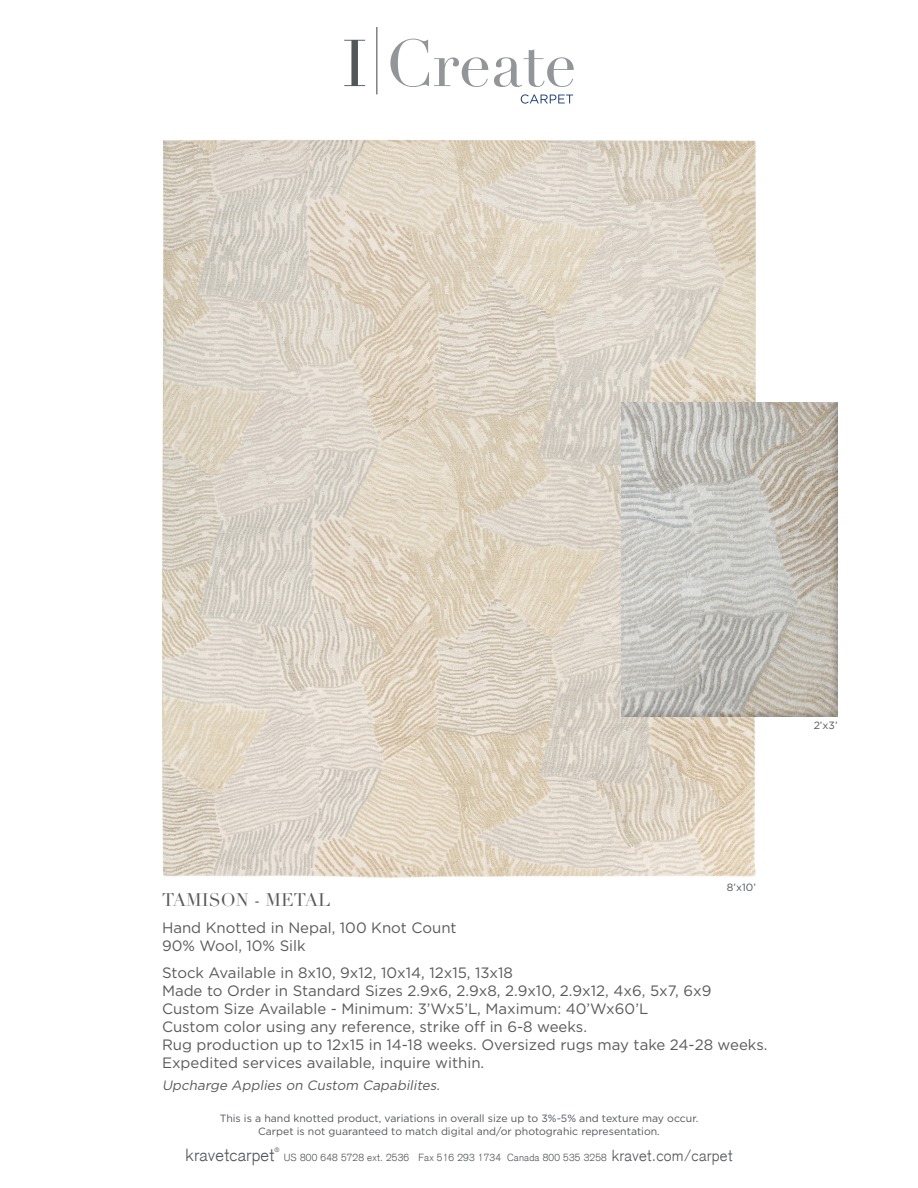
<style>
.page{position:relative;width:918px;height:1188px;background:#fff}
.page>*{position:absolute;margin:0;border:0;box-sizing:border-box;transform-origin:0 0}
.t1{font:18px "Didot LH";color:#5a5a5c}
.t2{font:300 17.1px "Akzidenz Grotesk";letter-spacing:.02em;color:#54565a}
.t3{font:15px/18px "Gotham";color:#5a5a5c}
.t4{font:italic 13.5px "Gotham";color:#5a5a5c}
.t5{font:10.5px/12.6px "Gotham";color:#54565a;text-align:center}
.t6{font:300 10.05px "Akzidenz Grotesk";letter-spacing:.02em;color:#54565a}
.t7{font:300 6.15px "Akzidenz Grotesk";color:#54565a}
.s1{font-size:15.6px}
</style>
<div class="page">
<hr style="left:377px;top:27px;width:1px;height:67px;background:#414042">
<svg style="left:344px;top:40px;width:21px;height:46px"></svg>
<svg style="left:390px;top:39px;width:98px;height:48px"></svg>
<svg style="left:494px;top:49px;width:80px;height:38px"></svg>
<svg style="left:521px;top:94px;width:52px;height:10px"></svg>
<img style="left:162px;top:140px;width:594px;height:738px">
<div style="left:621px;top:392px;width:218px;height:325px;background:#000;opacity:.2"></div>
<p class="t5" style="left:814px;top:719px;width:25px">2’x3’</p>
<p class="t1" style="left:162px;top:889px;width:170px">TAMISON - METAL</p>
<p class="t3" style="left:162px;top:918px;width:296px">Hand Knotted in Nepal, 100 Knot Count<br>90% Wool, 10% Silk</p>
<p class="t5" style="left:727px;top:881px;width:31px">8’x10’</p>
<p class="t3" style="left:162px;top:963px;width:607px">Stock Available in 8x10, 9x12, 10x14, 12x15, 13x18<br>Made to Order in Standard Sizes 2.9x6, 2.9x8, 2.9x10, 2.9x12, 4x6, 5x7, 6x9<br>Custom Size Available - Minimum: 3’Wx5’L, Maximum: 40’Wx60’L<br>Custom color using any reference, strike off in 6-8 weeks.<br>Rug production up to 12x15 in 14-18 weeks. Oversized rugs may take 24-28 weeks.<br>Expedited services available, inquire within.</p>
<p class="t4" style="left:162px;top:1078px;width:282px">Upcharge Applies on Custom Capabilites.</p>
<p class="t5" style="left:220px;top:1112px;width:480px">This is a hand knotted product, variations in overall size up to 3%-5% and texture may occur.<br>Carpet is not guaranteed to match digital and/or photograhic representation.</p>
<p class="t2" style="left:186px;top:1145px;width:90px">kravetcarpet</p>
<p class="t7" style="left:275px;top:1146px;width:6px">®</p>
<p class="t6" style="left:284px;top:1152px;width:450px">US 800 648 5728 ext. 2536 Fax 516 293 1734 Canada 800 535 3258 <span class="s1">kravet.com/carpet</span></p>
</div>
